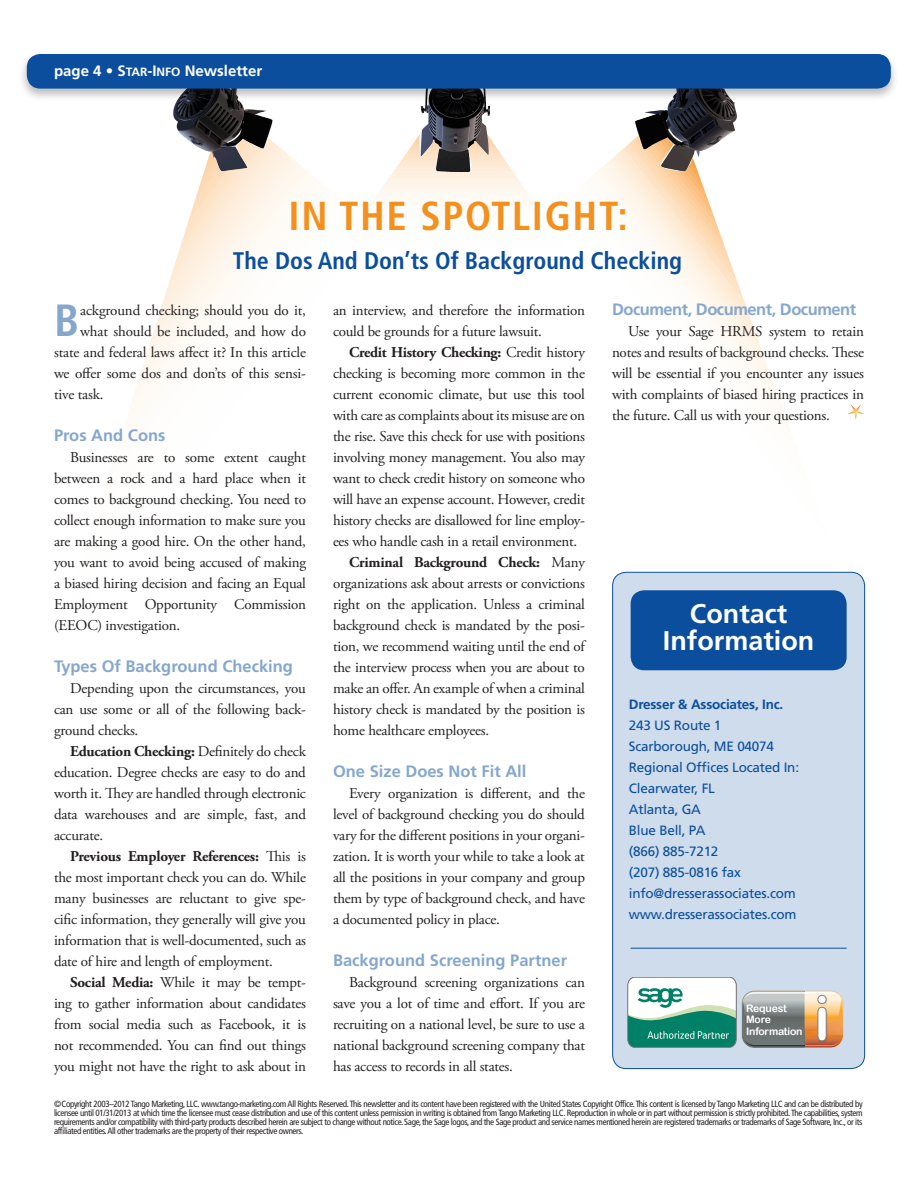
<style>
.page{position:relative;width:918px;height:1188px;background:#fff}
.page>*{position:absolute;margin:0;border:0;box-sizing:border-box;transform-origin:0 0}
.Drop_Cap_2_lines{font:700 condensed 45.15px "Frutiger";color:#85a7ce}
.In_The_Spotlight{font:700 condensed 40.5px "Frutiger";letter-spacing:.04em;color:#f4901d}
.contact_header{font:700 27px "Frutiger";color:#fff}
.headline__Spotlight{font:700 condensed 24px "Frutiger";color:#0b4e9d}
.Subhead{font:700 16.5px "Frutiger";color:#85a7ce}
.Subhead-2{font:700 16.5px "Frutiger";letter-spacing:-.03em;color:#85a7ce}
.Body_Copy{font:15px/21px "Adobe Garamond Pro";letter-spacing:-.015em;color:#231f20;text-align:justify}
.Drop_Cap_2_lines-2{font:15px "Adobe Garamond Pro";letter-spacing:-.01em;color:#231f20}
.page_numbering_left{font:700 15px "Frutiger";color:#fff}
.contact_info_text{font:13.5px "Frutiger";letter-spacing:-.015em;color:#0b4e9d}
.contact_info_text-2{font:700 13.5px "Frutiger";letter-spacing:-.015em;color:#0b4e9d}
.t1{font:10.5px/11.6px "Arial Rounded MT Bold";letter-spacing:-.015em;color:#fff}
.t2{font:condensed 9px/9px "Frutiger";letter-spacing:-.04em;color:#231f20;text-align:justify}
.s1{font-size:12px}
.s2{font-weight:700}
</style>
<div class="page">
<svg style="left:127px;top:172px;width:737px;height:410px"></svg>
<img style="left:173px;top:102px;width:564px;height:70px">
<svg style="left:848px;top:405px;width:16px;height:15px"></svg>
<div style="left:613px;top:572px;width:252px;height:497px;background:#cedceb;border-radius:14px"></div>
<div style="left:612px;top:572px;width:253px;height:497px;border:1px solid #0b4e9d;border-radius:14px"></div>
<div style="left:631px;top:590px;width:216px;height:80px;background:#0b4e9d;border-radius:14px"></div>
<svg style="left:628px;top:977px;width:108px;height:71px;background:#80bdae"></svg>
<hr style="left:631px;top:948px;width:216px;height:1px;background:#0b4e9d">
<div style="left:19px;top:51px;width:880px;height:51px;background:#231f20;opacity:.3"></div>
<div style="left:27px;top:54px;width:864px;height:35px;background:#0b4e9d;border-radius:14px"></div>
<svg style="left:742px;top:991px;width:101px;height:57px;background:#aa9a88"></svg>
<p class="page_numbering_left" style="left:54px;top:62px;width:210px">page 4 • S<span class="s1">TAR</span>-I<span class="s1">NFO</span> Newsletter</p>
<p class="In_The_Spotlight" style="left:288px;top:192px;width:341px">IN THE SPOTLIGHT:</p>
<p class="headline__Spotlight" style="left:233px;top:246px;width:451px">The Dos And Don’ts Of Background Checking</p>
<p class="Drop_Cap_2_lines" style="left:54px;top:294px;width:27px">B</p>
<p class="Drop_Cap_2_lines-2" style="left:80px;top:301px;width:227px">ackground checking; should you do it,</p>
<p class="Drop_Cap_2_lines-2" style="left:80px;top:322px;width:227px">what should be included, and how do</p>
<p class="Drop_Cap_2_lines-2" style="left:54px;top:343px;width:254px">state and federal laws affect it? In this article</p>
<p class="Drop_Cap_2_lines-2" style="left:54px;top:364px;width:254px">we offer some dos and don’ts of this sensi-</p>
<p class="Drop_Cap_2_lines-2" style="left:54px;top:385px;width:51px">tive task.</p>
<p class="Subhead" style="left:54px;top:426px;width:113px">Pros And Cons</p>
<p class="Body_Copy" style="left:54px;top:447px;width:254px;text-indent:16px">Businesses are to some extent caught between a rock and a hard place when it comes to background checking. You need to collect enough information to make sure you are making a good hire. On the other hand, you want to avoid being accused of making a biased hiring decision and facing an Equal Employment Opportunity Commission (EEOC) investigation.</p>
<p class="Subhead" style="left:54px;top:657px;width:240px">Types Of Background Checking</p>
<p class="Body_Copy" style="left:54px;top:678px;width:254px;text-indent:16px">Depending upon the circumstances, you can use some or all of the following back&shy;ground checks.</p>
<p class="Body_Copy" style="left:54px;top:741px;width:254px;text-indent:16px"><span class="s2">Education Checking:</span> Definitely do check education. Degree checks are easy to do and worth it. They are handled through electronic data warehouses and are simple, fast, and accurate.</p>
<p class="Body_Copy" style="left:54px;top:846px;width:254px;text-indent:16px"><span class="s2">Previous Employer References:</span> This is the most important check you can do. While many businesses are reluctant to give spe&shy;cific information, they generally will give you information that is well-documented, such as date of hire and length of employment.</p>
<p class="Body_Copy" style="left:54px;top:972px;width:254px;text-indent:16px"><span class="s2">Social Media:</span> While it may be tempt&shy;ing to gather information about candidates from social media such as Facebook, it is not recommended. You can find out things you might not have the right to ask about in</p>
<p class="Body_Copy" style="left:333px;top:300px;width:254px">an interview, and therefore the information could be grounds for a future lawsuit.</p>
<p class="Body_Copy" style="left:333px;top:342px;width:254px;text-indent:16px"><span class="s2">Credit History Checking:</span> Credit history checking is becoming more common in the current economic climate, but use this tool with care as complaints about its misuse are on the rise. Save this check for use with positions involving money management. You also may want to check credit history on someone who will have an expense account. However, credit history checks are disallowed for line employ&shy;ees who handle cash in a retail environment.</p>
<p class="Body_Copy" style="left:333px;top:552px;width:254px;text-indent:16px"><span class="s2">Criminal Background Check:</span> Many organizations ask about arrests or convictions right on the application. Unless a criminal background check is mandated by the posi&shy;tion, we recommend waiting until the end of the interview process when you are about to make an offer. An example of when a criminal history check is mandated by the position is home healthcare employees.</p>
<p class="Subhead" style="left:333px;top:762px;width:195px">One Size Does Not Fit All</p>
<p class="Body_Copy" style="left:333px;top:783px;width:254px;text-indent:16px">Every organization is different, and the level of background checking you do should vary for the different positions in your organi&shy;zation. It is worth your while to take a look at all the positions in your company and group them by type of background check, and have a documented policy in place.</p>
<p class="Subhead" style="left:333px;top:951px;width:236px">Background Screening Partner</p>
<p class="Body_Copy" style="left:333px;top:972px;width:254px;text-indent:16px">Background screening organizations can save you a lot of time and effort. If you are recruiting on a national level, be sure to use a national background screening company that has access to records in all states.</p>
<p class="Subhead-2" style="left:612px;top:300px;width:246px">Document, Document, Document</p>
<p class="Body_Copy" style="left:612px;top:321px;width:254px;text-indent:16px">Use your Sage HRMS system to retain notes and results of background checks. These will be essential if you encounter any issues with complaints of biased hiring practices in the future. Call us with your questions.</p>
<p class="contact_header" style="left:690px;top:598px;width:99px">Contact</p>
<p class="contact_header" style="left:663px;top:625px;width:153px">Information</p>
<p class="contact_info_text-2" style="left:629px;top:697px;width:156px">Dresser &amp; Associates, Inc.</p>
<p class="contact_info_text" style="left:629px;top:718px;width:94px">243 US Route 1</p>
<p class="contact_info_text" style="left:629px;top:739px;width:147px">Scarborough, ME 04074</p>
<p class="contact_info_text" style="left:629px;top:760px;width:172px">Regional Offices Located In:</p>
<p class="contact_info_text" style="left:629px;top:781px;width:88px">Clearwater, FL</p>
<p class="contact_info_text" style="left:629px;top:802px;width:74px">Atlanta, GA</p>
<p class="contact_info_text" style="left:629px;top:823px;width:78px">Blue Bell, PA</p>
<p class="contact_info_text" style="left:629px;top:844px;width:91px">(866) 885-7212</p>
<p class="contact_info_text" style="left:629px;top:865px;width:114px">(207) 885-0816 fax</p>
<p class="contact_info_text" style="left:629px;top:886px;width:169px">info@dresserassociates.com</p>
<p class="contact_info_text" style="left:629px;top:907px;width:169px">www.dresserassociates.com</p>
<p class="t1" style="left:746px;top:1002px;width:58px">Request<br>More<br>Information</p>
<p class="t2" style="left:54px;top:1099px;width:810px">© Copyright 2003–2012 Tango Marketing, LLC. www.tango-marketing.com All Rights Reserved.This newsletter and its content have been registered with the United States Copyright Office.This content is licensed by Tango Marketing LLC and can be distributed by licensee until 01/31/2013 at which time the licensee must cease distribution and use of this content unless permission in writing is obtained fromTango Marketing LLC. Reproduction in whole or in part without permission is strictly prohibited.The capabilities, system requirements and/or compatibility with third-party products described herein are subject to change without notice. Sage, the Sage logos, and the Sage product and service names mentioned herein are registered trademarks or trademarks of Sage Software, Inc., or its affiliated entities.All other trademarks are the property of their respective owners.</p>
</div>
